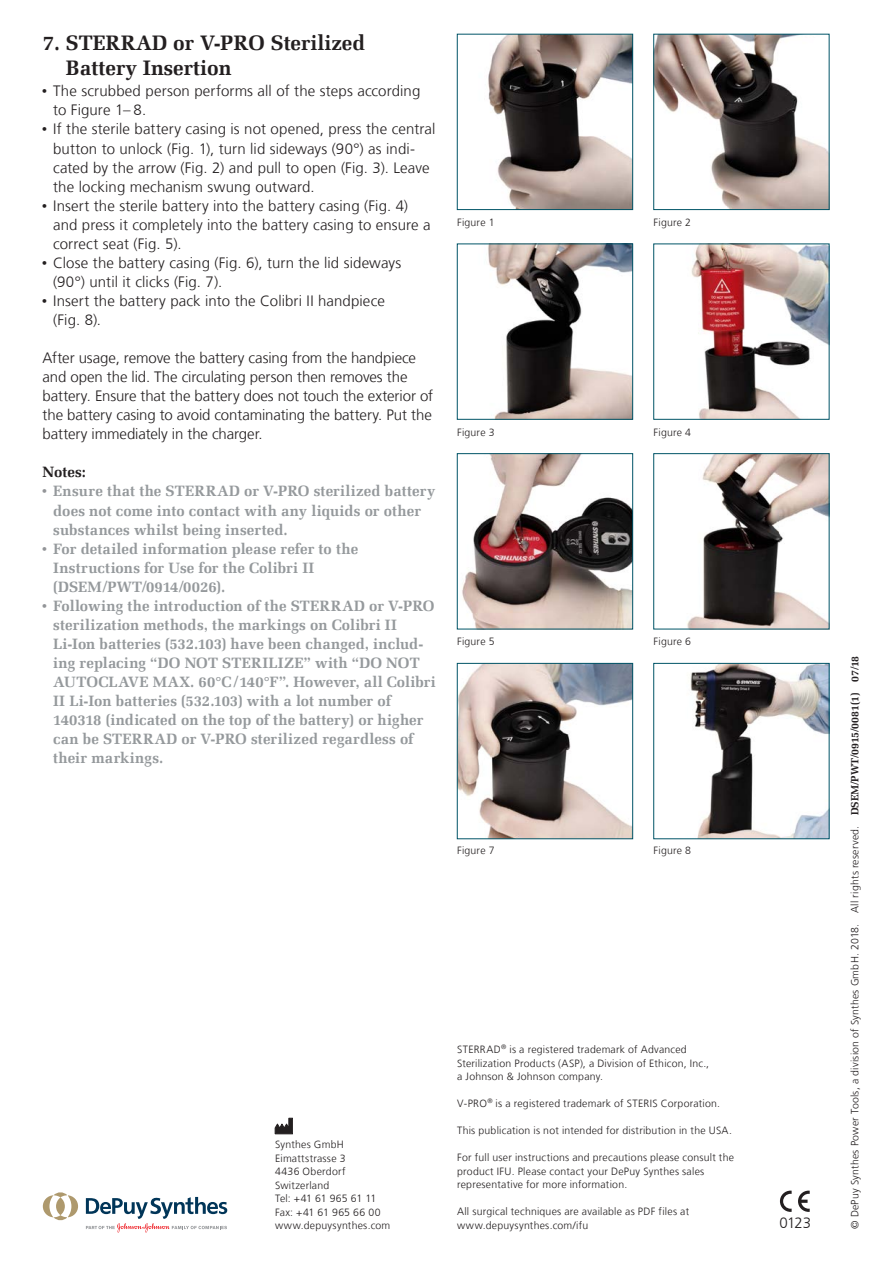
<style>
.page{position:relative;width:893px;height:1263px;background:#fff}
.page>*{position:absolute;margin:0;border:0;box-sizing:border-box;transform-origin:0 0}
._04_Step_number{font:700 21px/25.5px "Melior Com";color:#231f20}
._07_EN_Body_Copy{font:300 15px/19px "Frutiger LT Com";letter-spacing:.005em;color:#231f20}
.t1{font:700 15px/19px "Melior Com";letter-spacing:.01em;color:#95999c}
._11_EN_Call_out{font:700 15px "Melior Com";color:#231f20}
._18_Footnote_Caption{font:300 10.5px/13.5px "Frutiger LT Com";letter-spacing:.02em;color:#231f20}
._20_Copyright{font:300 10.5px "Frutiger LT Com";letter-spacing:.025em;color:#231f20}
._18_Footnote_Caption-2{font:300 10.5px "Frutiger LT Com";letter-spacing:-.03em;color:#231f20}
.s1{font-family:"Universal Newswith Comm Pi";font-weight:400}
.s2{font-family:"Universal Newswith Comm Pi";font-weight:400;color:#939598}
.s3{font-family:"Melior Com";font-weight:700}
</style>
<div class="page">
<svg style="left:780px;top:1190px;width:12px;height:22px"></svg>
<svg style="left:798px;top:1190px;width:12px;height:22px"></svg>
<img style="left:488px;top:36px;width:143px;height:172px">
<div style="left:457px;top:34px;width:176px;height:176px;border:1px solid #005467"></div>
<img style="left:462px;top:455px;width:169px;height:172px">
<div style="left:457px;top:453px;width:176px;height:176px;border:1px solid #005467"></div>
<img style="left:488px;top:246px;width:143px;height:171px">
<div style="left:457px;top:244px;width:176px;height:175px;border:1px solid #005467"></div>
<img style="left:459px;top:665px;width:172px;height:172px">
<div style="left:457px;top:663px;width:176px;height:176px;border:1px solid #005467"></div>
<img style="left:656px;top:36px;width:171px;height:172px">
<div style="left:654px;top:34px;width:175px;height:176px;border:1px solid #005467"></div>
<img style="left:687px;top:455px;width:140px;height:172px">
<img style="left:691px;top:246px;width:136px;height:171px">
<img style="left:690px;top:665px;width:137px;height:172px">
<div style="left:654px;top:663px;width:175px;height:176px;border:1px solid #005467"></div>
<svg style="left:275px;top:1118px;width:18px;height:16px"></svg>
<svg style="left:43px;top:1192px;width:35px;height:29px"></svg>
<svg style="left:86px;top:1197px;width:141px;height:35px"></svg>
<p class="_04_Step_number" style="left:66px;top:30px;width:301px;text-indent:-23px">7. STERRAD or V-PRO Sterilized<br>Battery Insertion</p>
<p class="_07_EN_Body_Copy" style="left:53px;top:82px;width:369px;text-indent:-11px"><span class="s1">•</span> The scrubbed person performs all of the steps according to Figure 1– 8.</p>
<p class="_07_EN_Body_Copy" style="left:53px;top:120px;width:384px;text-indent:-11px"><span class="s1">•</span> If the sterile battery casing is not opened, press the central button to unlock (Fig. 1), turn lid sideways (90°) as indi&shy;cated by the arrow (Fig. 2) and pull to open (Fig. 3). Leave the locking mechanism swung outward.</p>
<p class="_07_EN_Body_Copy" style="left:53px;top:196px;width:379px;text-indent:-11px"><span class="s1">•</span> Insert the sterile battery into the battery casing (Fig. 4) and press it completely into the battery casing to ensure a correct seat (Fig. 5).</p>
<p class="_07_EN_Body_Copy" style="left:53px;top:253px;width:350px;text-indent:-11px"><span class="s1">•</span> Close the battery casing (Fig. 6), turn the lid sideways (90°) until it clicks (Fig. 7).</p>
<p class="_07_EN_Body_Copy" style="left:53px;top:291px;width:333px;text-indent:-11px"><span class="s1">•</span> Insert the battery pack into the Colibri II handpiece (Fig. 8).</p>
<p class="_07_EN_Body_Copy" style="left:43px;top:348px;width:392px">After usage, remove the battery casing from the handpiece and open the lid. The circulating person then removes the battery. Ensure that the battery does not touch the exterior of the battery casing to avoid contaminating the battery. Put the battery immediately in the charger.</p>
<p class="_11_EN_Call_out" style="left:43px;top:463px;width:45px">Notes:</p>
<p class="t1" style="left:53px;top:482px;width:384px;text-indent:-11px"><span class="s2">•</span> Ensure that the STERRAD or V-PRO sterilized battery does not come into contact with any liquids or other substances whilst being inserted.</p>
<p class="t1" style="left:53px;top:539px;width:307px;text-indent:-11px"><span class="s2">•</span> For detailed information please refer to the<br>Instructions for Use for the Colibri II (DSEM/PWT/0914/0026).</p>
<p class="t1" style="left:53px;top:596px;width:384px;text-indent:-11px"><span class="s2">•</span> Following the introduction of the STERRAD or V-PRO sterilization methods, the markings on Colibri II Li-Ion batteries (532.103) have been changed, includ&shy;ing replacing “DO NOT STERILIZE” with “DO NOT AUTOCLAVE MAX. 60°C/140°F”. However, all Colibri II Li-Ion batteries (532.103) with a lot number of 140318 (indicated on the top of the battery) or higher can be STERRAD or V-PRO sterilized regardless of their markings.</p>
<p class="_18_Footnote_Caption" style="left:457px;top:216px;width:39px">Figure 1</p>
<p class="_18_Footnote_Caption" style="left:457px;top:425px;width:39px">Figure 3</p>
<p class="_18_Footnote_Caption" style="left:457px;top:635px;width:39px">Figure 5</p>
<p class="_18_Footnote_Caption" style="left:457px;top:844px;width:39px">Figure 7</p>
<p class="_18_Footnote_Caption" style="left:654px;top:216px;width:39px">Figure 2</p>
<p class="_18_Footnote_Caption" style="left:654px;top:425px;width:39px">Figure 4</p>
<p class="_18_Footnote_Caption" style="left:654px;top:635px;width:39px">Figure 6</p>
<p class="_18_Footnote_Caption" style="left:654px;top:844px;width:39px">Figure 8</p>
<p class="_18_Footnote_Caption" style="left:275px;top:1138px;width:70px">Synthes GmbH</p>
<p class="_18_Footnote_Caption" style="left:275px;top:1151px;width:72px">Eimattstrasse 3</p>
<p class="_18_Footnote_Caption" style="left:275px;top:1165px;width:72px">4436 Oberdorf</p>
<p class="_18_Footnote_Caption" style="left:275px;top:1178px;width:56px">Switzerland</p>
<p class="_18_Footnote_Caption-2" style="left:275px;top:1192px;width:103px">Tel: +41 61 965 61 11</p>
<p class="_18_Footnote_Caption" style="left:275px;top:1205px;width:107px">Fax: +41 61 965 66 00</p>
<p class="_18_Footnote_Caption" style="left:275px;top:1219px;width:117px">www.depuysynthes.com</p>
<p class="_18_Footnote_Caption" style="left:457px;top:1043px;width:254px">STERRAD<sup>®</sup> is a registered trademark of Advanced<br>Sterilization Products (ASP), a Division of Ethicon, Inc., a Johnson &amp; Johnson company.</p>
<p class="_18_Footnote_Caption" style="left:457px;top:1097px;width:265px">V-PRO<sup>®</sup> is a registered trademark of STERIS Corporation.</p>
<p class="_18_Footnote_Caption" style="left:457px;top:1124px;width:276px">This publication is not intended for distribution in the USA.</p>
<p class="_18_Footnote_Caption" style="left:457px;top:1151px;width:278px">For full user instructions and precautions please consult the product IFU. Please contact your DePuy Synthes sales representative for more information.</p>
<p class="_18_Footnote_Caption" style="left:457px;top:1205px;width:234px">All surgical techniques are available as PDF files at</p>
<p class="_18_Footnote_Caption" style="left:457px;top:1219px;width:133px">www.depuysynthes.com/ifu</p>
<p class="_07_EN_Body_Copy" style="left:779px;top:1213px;width:33px">0123</p>
<p class="_20_Copyright" style="left:849px;top:1229px;width:575px;rotate:-90deg">© DePuy Synthes Power Tools, a division of Synthes GmbH. 2018. All rights reserved. <span class="s3">DSEM/PWT/0915/0081(1) 07/18</span></p>
</div>
